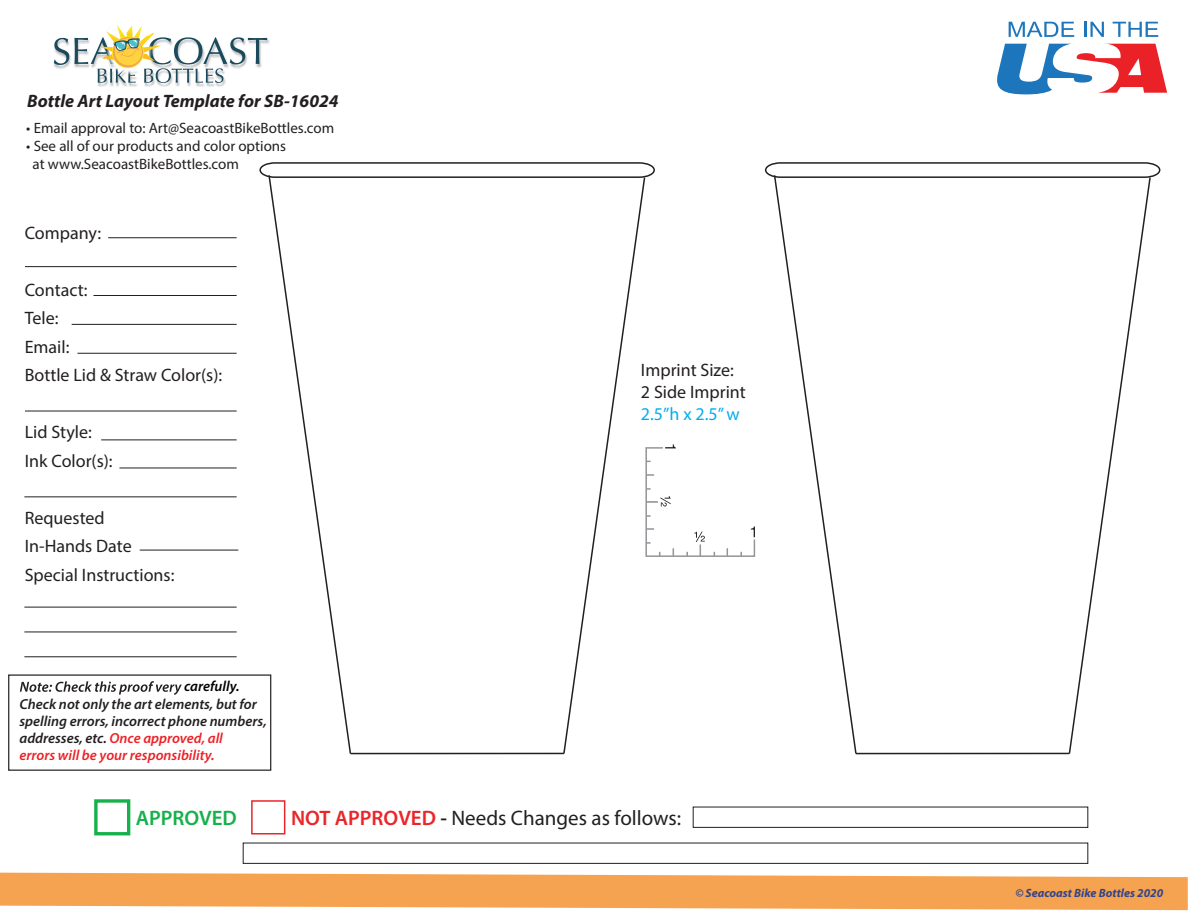
<style>
.page{position:relative;width:1188px;height:918px;background:#fff}
.page>*{position:absolute;margin:0;border:0;box-sizing:border-box;transform-origin:0 0}
.t1{font:21px "Myriad Pro";color:#221f1f}
.t2{font:600 21px "Myriad Pro";color:#16b14b}
.t3{font:18px/28.5px "Myriad Pro";color:#231f20}
.t4{font:italic 700 18px "Myriad Pro";color:#231f20}
.t5{font:18px "Myriad Pro";color:#00aeef}
.t6{font:15px/18px "Myriad Pro";color:#231f20}
.t7{font:italic 600 14.55px/17px "Myriad Pro";color:#231f20}
.t8{font:italic 600 14.55px "Myriad Pro";color:#010101}
.t9{font:italic 700 12px "Myriad Pro";color:#32448c}
.s1{color:#ec2227}
.s2{font-weight:600;color:#e9262a}
.s3{font-weight:600}
</style>
<div class="page">
<hr style="left:108px;top:237px;width:129px;height:1px;background:#231f20">
<hr style="left:93px;top:295px;width:144px;height:1px;background:#231f20">
<hr style="left:72px;top:324px;width:165px;height:1px;background:#231f20">
<hr style="left:77px;top:353px;width:160px;height:1px;background:#231f20">
<hr style="left:25px;top:411px;width:212px;height:1px;background:#231f20">
<hr style="left:101px;top:440px;width:136px;height:1px;background:#231f20">
<hr style="left:119px;top:468px;width:118px;height:1px;background:#231f20">
<hr style="left:24px;top:496px;width:213px;height:1px;background:#231f20">
<hr style="left:140px;top:550px;width:98px;height:1px;background:#231f20">
<hr style="left:24px;top:632px;width:213px;height:1px;background:#231f20">
<hr style="left:24px;top:607px;width:213px;height:1px;background:#231f20">
<hr style="left:24px;top:656px;width:213px;height:1px;background:#231f20">
<hr style="left:25px;top:266px;width:212px;height:1px;background:#231f20">
<svg style="left:646px;top:444px;width:110px;height:113px"></svg>
<div style="left:94px;top:799px;width:36px;height:36px;border:3px solid #16b14b"></div>
<div style="left:251px;top:800px;width:34px;height:35px;border:2px solid #e9262a"></div>
<div style="left:693px;top:807px;width:395px;height:21px;border:1px solid #221f1f"></div>
<div style="left:243px;top:843px;width:845px;height:21px;border:1px solid #221f1f"></div>
<svg style="left:0;top:873px;width:1188px;height:37px;background:#f6ac62"></svg>
<svg style="left:20px;top:681px;width:162px;height:14px"></svg>
<div style="left:8px;top:674px;width:263px;height:97px;border:1px solid #231f20"></div>
<img style="left:98px;top:83px;width:106px;height:4px">
<svg style="left:54px;top:24px;width:213px;height:59px"></svg>
<svg style="left:997px;top:22px;width:170px;height:73px"></svg>
<svg style="left:267px;top:179px;width:85px;height:576px"></svg>
<svg style="left:562px;top:179px;width:84px;height:576px"></svg>
<hr style="left:350px;top:753px;width:214px;height:1px;background:#231f20">
<svg style="left:259px;top:162px;width:396px;height:17px"></svg>
<svg style="left:774px;top:179px;width:84px;height:576px"></svg>
<svg style="left:1068px;top:179px;width:83px;height:576px"></svg>
<hr style="left:856px;top:753px;width:213px;height:1px;background:#231f20">
<svg style="left:765px;top:162px;width:396px;height:17px"></svg>
<p class="t4" style="left:27px;top:89px;width:313px">Bottle Art Layout Template for SB-16024</p>
<p class="t6" style="left:26px;top:119px;width:309px">• Email approval to: Art@SeacoastBikeBottles.com</p>
<p class="t6" style="left:33px;top:137px;width:255px;text-indent:-6px">• See all of our products and color options at www.SeacoastBikeBottles.com</p>
<p class="t3" style="left:25px;top:218px;width:78px">Company:</p>
<p class="t3" style="left:25px;top:275px;width:199px">Contact:<br>Tele:<br>Email:<br>Bottle Lid &amp; Straw Color(s):</p>
<p class="t3" style="left:25px;top:418px;width:89px">Lid Style:<br>Ink Color(s):</p>
<p class="t3" style="left:25px;top:503px;width:151px">Requested<br>In-Hands Date<br>Special Instructions:</p>
<p class="t8" style="left:184px;top:677px;width:57px">carefully.</p>
<p class="t7" style="left:19px;top:695px;width:249px">Check not only the art elements, but for spelling errors, incorrect phone numbers, addresses, etc. <span class="s1">Once approved, all<br>errors will be your responsibility.</span></p>
<p class="t3" style="left:641px;top:359px;width:106px;line-height:21.6px">Imprint Size:<br>2 Side Imprint</p>
<p class="t5" style="left:641px;top:402px;width:100px">2.5”h x 2.5” w</p>
<p class="t2" style="left:136px;top:805px;width:103px">APPROVED</p>
<p class="t1" style="left:291px;top:805px;width:392px"><span class="s2">NOT APPROVED</span> <span class="s3">-</span> Needs Changes as follows:</p>
<p class="t9" style="left:1015px;top:885px;width:149px">© Seacoast Bike Bottles 2020</p>
</div>
